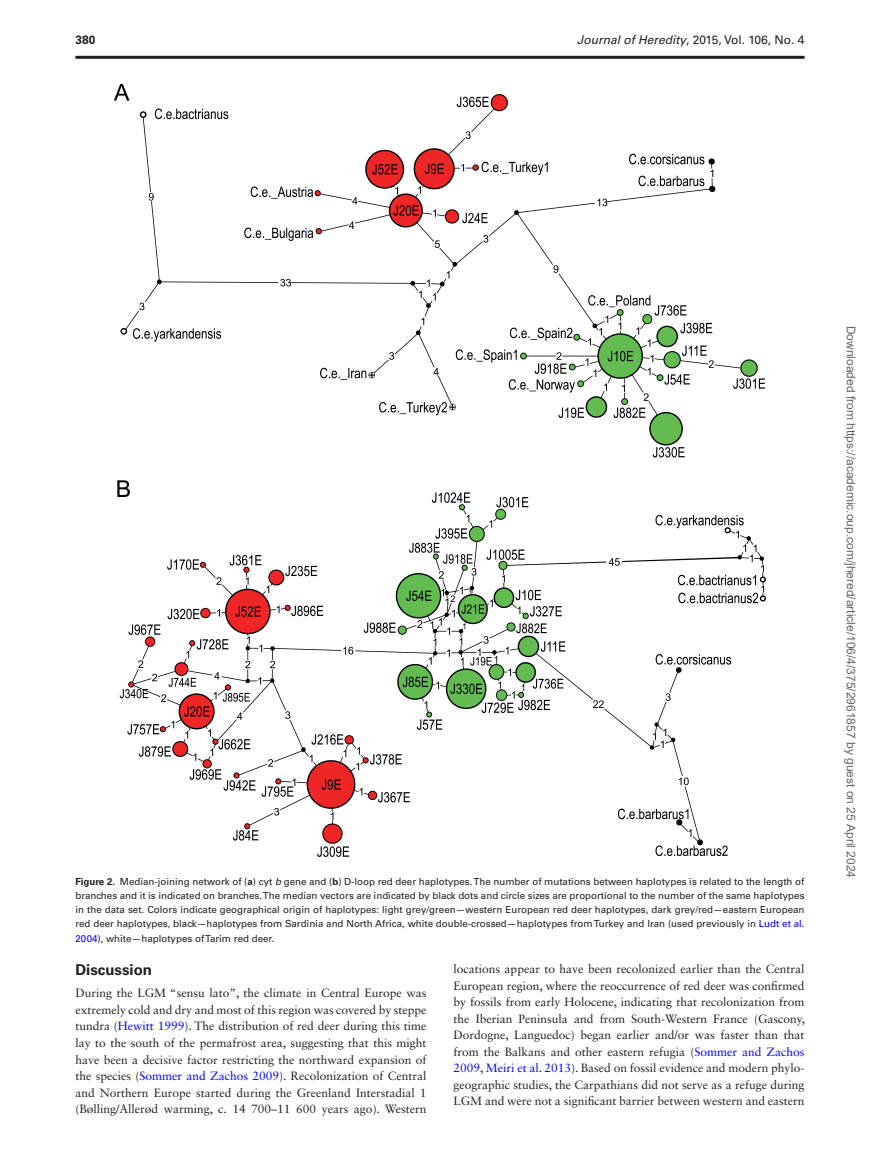
<style>
.page{position:relative;width:880px;height:1161px;background:#fff}
.page>*{position:absolute;margin:0;border:0;box-sizing:border-box;transform-origin:0 0}
.t1{font:700 15px "Univers LT Std";color:#231f20}
.t2{font:12px/16.5px "Sabon LT Std";color:#231f20;text-align:justify}
.t3{font:12px "Arial";color:#666}
.t4{font:12px "Univers LT Std";letter-spacing:-.005em;color:#231f20}
.t5{font:700 12px "Univers LT Std";color:#231f20}
.t6{font:9.75px/14.2px "Univers LT Std";color:#231f20;text-align:justify}
.s1{font-style:italic}
.s2{font-weight:700}
.s3{color:#00f}
</style>
<div class="page">
<hr style="left:75px;top:56px;width:729px;height:3px;background:#231f20">
<img style="left:114px;top:83px;width:652px;height:774px">
<p class="t5" style="left:75px;top:33px;width:22px">380</p>
<p class="t4" style="left:577px;top:32px;width:229px"><span class="s1">Journal of Heredity</span>, 2015, Vol. 106, No. 4</p>
<p class="t6" style="left:75px;top:874px;width:731px"><span class="s2">Figure 2.</span> Median-joining network of (<span class="s2">a</span>) cyt <span class="s1">b</span> gene and (<span class="s2">b</span>) D-loop red deer haplotypes. The number of mutations between haplotypes is related to the length of branches and it is indicated on branches. The median vectors are indicated by black dots and circle sizes are proportional to the number of the same haplotypes in the data set. Colors indicate geographical origin of haplotypes: light grey/green—western European red deer haplotypes, dark grey/red—eastern European red deer haplotypes, black—haplotypes from Sardinia and North Africa, white double-crossed—haplotypes from Turkey and Iran (used previously in <span class="s3">Ludt et al.<br>2004</span>), white—haplotypes of Tarim red deer.</p>
<p class="t1" style="left:75px;top:960px;width:78px">Discussion</p>
<p class="t2" style="left:75px;top:985px;width:353px">During the LGM “sensu lato”, the climate in Central Europe was extremely cold and dry and most of this region was covered by steppe tundra (<span class="s3">Hewitt 1999</span>). The distribution of red deer during this time lay to the south of the permafrost area, suggesting that this might have been a decisive factor restricting the northward expansion of the species (<span class="s3">Sommer and Zachos 2009</span>). Recolonization of Central and Northern Europe started during the Greenland Interstadial 1 (Bølling/Allerød warming, c. 14 700–11 600 years ago). Western</p>
<p class="t2" style="left:453px;top:960px;width:353px">locations appear to have been recolonized earlier than the Central European region, where the reoccurrence of red deer was confirmed by fossils from early Holocene, indicating that recolonization from the Iberian Peninsula and from South-Western France (Gascony, Dordogne, Languedoc) began earlier and/or was faster than that from the Balkans and other eastern refugia (<span class="s3">Sommer and Zachos 2009</span>, <span class="s3">Meiri et al. 2013</span>). Based on fossil evidence and modern phylo&shy;geographic studies, the Carpathians did not serve as a refuge during LGM and were not a significant barrier between western and eastern</p>
<p class="t3" style="left:855px;top:326px;width:553px;rotate:90deg">Downloaded from https://academic.oup.com/jhered/article/106/4/375/2961857 by guest on 25 April 2024</p>
</div>
